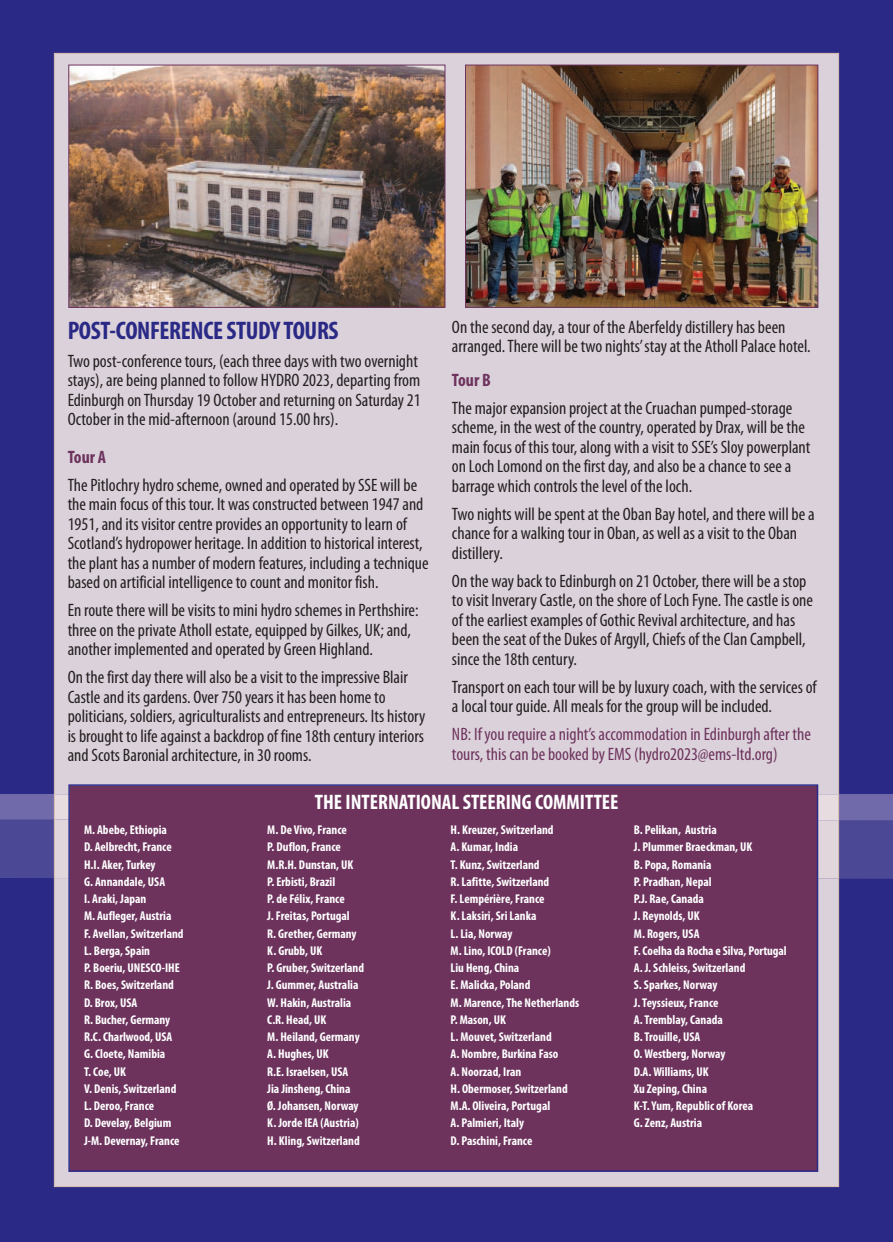
<style>
.page{position:relative;width:893px;height:1242px;background:#2a2a86}
.page>*{position:absolute;margin:0;border:0;box-sizing:border-box;transform-origin:0 0}
.t1{font:700 condensed 25.5px "Myriad Pro";letter-spacing:-.015em;color:#2a2a86}
.t2{font:700 condensed 21px "Myriad Pro";color:#fff}
.t3{font:condensed 18px/19.5px "Myriad Pro";color:#231f20}
.t4{font:condensed 18px/19.5px "Myriad Pro";color:#6d335d}
.t5{font:700 condensed 18px "Myriad Pro";color:#6d335d}
.t6{font:700 condensed 12.75px/17.2px "Myriad Pro";color:#fff}
</style>
<div class="page">
<div style="left:0;top:794px;width:893px;height:84px;background:#706aab"></div>
<svg style="left:0;top:819px;width:893px;height:59px;background:#504d98"></svg>
<div style="left:56px;top:55px;width:781px;height:1130px;background:#dbd1da"></div>
<div style="left:56px;top:819px;width:781px;height:59px;background:#e1d6dc"></div>
<img style="left:467px;top:67px;width:349px;height:239px">
<div style="left:465px;top:65px;width:353px;height:243px;border:1px solid #6d335d"></div>
<img style="left:70px;top:67px;width:373px;height:239px">
<div style="left:68px;top:65px;width:377px;height:243px;border:1px solid #6d335d"></div>
<div style="left:70px;top:786px;width:747px;height:384px;background:#6d335d"></div>
<div style="left:68px;top:784px;width:750px;height:388px;border:2px solid #2a2a86"></div>
<h1 class="t1" style="left:68px;top:321px;width:272px">POST-CONFERENCE STUDY TOURS</h1>
<p class="t3" style="left:68px;top:352px;width:355px">Two post-conference tours, (each three days with two overnight stays), are being planned to follow HYDRO 2023, departing from Edinburgh on Thursday 19 October and returning on Saturday 21<br>October in the mid-afternoon (around 15.00 hrs).</p>
<p class="t5" style="left:68px;top:450px;width:40px">Tour A</p>
<p class="t3" style="left:68px;top:476px;width:362px">The Pitlochry hydro scheme, owned and operated by SSE will be the main focus of this tour. It was constructed between 1947 and 1951, and its visitor centre provides an opportunity to learn of Scotland’s hydropower heritage. In addition to historical interest, the plant has a number of modern features, including a technique based on artificial intelligence to count and monitor fish.</p>
<p class="t3" style="left:68px;top:602px;width:352px">En route there will be visits to mini hydro schemes in Perthshire: three on the private Atholl estate, equipped by Gilkes, UK; and, another implemented and operated by Green Highland.</p>
<p class="t3" style="left:68px;top:669px;width:359px">On the first day there will also be a visit to the impressive Blair Castle and its gardens. Over 750 years it has been home to politicians, soldiers, agriculturalists and entrepreneurs. Its history is brought to life against a backdrop of fine 18th century interiors and Scots Baronial architecture, in 30 rooms.</p>
<p class="t3" style="left:452px;top:319px;width:360px">On the second day, a tour of the Aberfeldy distillery has been arranged. There will be two nights’ stay at the Atholl Palace hotel.</p>
<p class="t5" style="left:452px;top:373px;width:40px">Tour B</p>
<p class="t3" style="left:452px;top:399px;width:360px">The major expansion project at the Cruachan pumped-storage scheme, in the west of the country, operated by Drax, will be the main focus of this tour, along with a visit to SSE’s Sloy powerplant on Loch Lomond on the first day, and also be a chance to see a barrage which controls the level of the loch.</p>
<p class="t3" style="left:452px;top:505px;width:364px">Two nights will be spent at the Oban Bay hotel, and there will be a chance for a walking tour in Oban, as well as a visit to the Oban distillery.</p>
<p class="t3" style="left:452px;top:572px;width:363px">On the way back to Edinburgh on 21 October, there will be a stop to visit Inverary Castle, on the shore of Loch Fyne. The castle is one of the earliest examples of Gothic Revival architecture, and has been the seat of the Dukes of Argyll, Chiefs of the Clan Campbell, since the 18th century.</p>
<p class="t3" style="left:452px;top:678px;width:366px">Transport on each tour will be by luxury coach, with the services of a local tour guide. All meals for the group will be included.</p>
<p class="t4" style="left:452px;top:726px;width:360px">NB: If you require a night’s accommodation in Edinburgh after the tours, this can be booked by EMS (hydro2023@ems-ltd.org)</p>
<p class="t2" style="left:315px;top:794px;width:305px">THE INTERNATIONAL STEERING COMMITTEE</p>
<p class="t6" style="left:84px;top:822px;width:101px">M. Abebe, Ethiopia<br>D. Aelbrecht, France<br>H.I. Aker, Turkey<br>G. Annandale, USA<br>I. Araki, Japan<br>M. Aufleger, Austria<br>F. Avellan, Switzerland<br>L. Berga, Spain<br>P. Boeriu, UNESCO-IHE<br>R. Boes, Switzerland<br>D. Brox, USA<br>R. Bucher, Germany<br>R.C. Charlwood, USA<br>G. Cloete, Namibia<br>T. Coe, UK<br>V. Denis, Switzerland<br>L. Deroo, France<br>D. Develay, Belgium<br>J-M. Devernay, France</p>
<p class="t6" style="left:267px;top:822px;width:98px">M. De Vivo, France<br>P. Duflon, France<br>M.R.H. Dunstan, UK<br>P. Erbisti, Brazil<br>P. de Félix, France<br>J. Freitas, Portugal<br>R. Grether, Germany<br>K. Grubb, UK<br>P. Gruber, Switzerland<br>J. Gummer, Australia<br>W. Hakin, Australia<br>C.R. Head, UK<br>M. Heiland, Germany<br>A. Hughes, UK<br>R.E. Israelsen, USA<br>Jia Jinsheng, China<br>Ø. Johansen, Norway<br>K. Jorde IEA (Austria)<br>H. Kling, Switzerland</p>
<p class="t6" style="left:451px;top:822px;width:130px">H. Kreuzer, Switzerland<br>A. Kumar, India<br>T. Kunz, Switzerland<br>R. Lafitte, Switzerland<br>F. Lempérière, France<br>K. Laksiri, Sri Lanka<br>L. Lia, Norway<br>M. Lino, ICOLD (France)<br>Liu Heng, China<br>E. Malicka, Poland<br>M. Marence, The Netherlands<br>P. Mason, UK<br>L. Mouvet, Switzerland<br>A. Nombre, Burkina Faso<br>A. Noorzad, Iran<br>H. Obermoser, Switzerland<br>M.A. Oliveira, Portugal<br>A. Palmieri, Italy<br>D. Paschini, France</p>
<p class="t6" style="left:634px;top:822px;width:154px">B. Pelikan, Austria<br>J. Plummer Braeckman, UK<br>B. Popa, Romania<br>P. Pradhan, Nepal<br>P.J. Rae, Canada<br>J. Reynolds, UK<br>M. Rogers, USA<br>F. Coelha da Rocha e Silva, Portugal<br>A. J. Schleiss, Switzerland<br>S. Sparkes, Norway<br>J. Teyssieux, France<br>A. Tremblay, Canada<br>B. Trouille, USA<br>O. Westberg, Norway<br>D.A. Williams, UK<br>Xu Zeping, China<br>K-T. Yum, Republic of Korea<br>G. Zenz, Austria</p>
</div>
